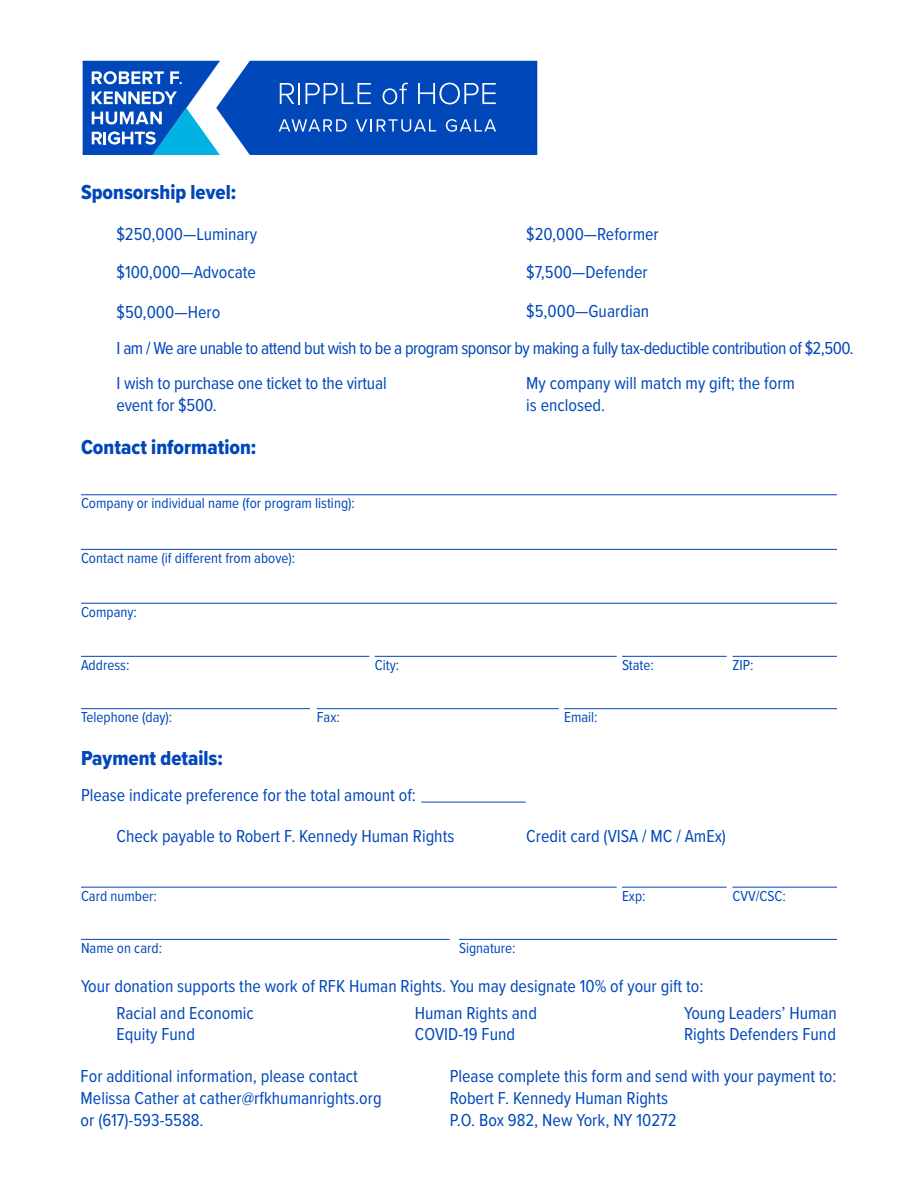
<style>
.page{position:relative;width:918px;height:1188px;background:#fff}
.page>*{position:absolute;margin:0;border:0;box-sizing:border-box;transform-origin:0 0}
.t1{font:21px "Proxima Nova Cond Extrabld";color:#0047ba}
.t2{font:18px/21.6px "Proxima Nova Cond";color:#0047ba}
.t3{font:18px "Proxima Nova Cond";letter-spacing:-.03em;color:#0047ba}
.t4{font:15px "Proxima Nova Cond";color:#0047ba}
</style>
<div class="page">
<hr style="left:81px;top:494px;width:756px;height:1px;background:#0047ba">
<hr style="left:81px;top:887px;width:536px;height:1px;background:#0047ba">
<hr style="left:81px;top:939px;width:369px;height:1px;background:#0047ba">
<hr style="left:81px;top:549px;width:756px;height:1px;background:#0047ba">
<hr style="left:81px;top:603px;width:756px;height:1px;background:#0047ba">
<hr style="left:81px;top:656px;width:288px;height:1px;background:#0047ba">
<hr style="left:81px;top:708px;width:229px;height:1px;background:#0047ba">
<hr style="left:375px;top:656px;width:242px;height:1px;background:#0047ba">
<hr style="left:317px;top:708px;width:242px;height:1px;background:#0047ba">
<hr style="left:564px;top:708px;width:273px;height:1px;background:#0047ba">
<hr style="left:622px;top:656px;width:105px;height:1px;background:#0047ba">
<hr style="left:622px;top:887px;width:105px;height:1px;background:#0047ba">
<hr style="left:459px;top:939px;width:378px;height:1px;background:#0047ba">
<hr style="left:421px;top:802px;width:105px;height:1px;background:#0047ba">
<hr style="left:732px;top:656px;width:105px;height:1px;background:#0047ba">
<hr style="left:732px;top:887px;width:105px;height:1px;background:#0047ba">
<svg style="left:83px;top:61px;width:454px;height:94px;background:#2666c5"></svg>
<p class="t1" style="left:81px;top:177px;width:157px">Sponsorship level:</p>
<p class="t2" style="left:117px;top:222px;width:142px">$250,000—Luminary</p>
<p class="t2" style="left:526px;top:222px;width:134px">$20,000—Reformer</p>
<p class="t2" style="left:117px;top:261px;width:141px">$100,000—Advocate</p>
<p class="t2" style="left:526px;top:261px;width:123px">$7,500—Defender</p>
<p class="t2" style="left:117px;top:300px;width:105px">$50,000—Hero</p>
<p class="t2" style="left:526px;top:299px;width:124px">$5,000—Guardian</p>
<p class="t3" style="left:117px;top:335px;width:739px">I am / We are unable to attend but wish to be a program sponsor by making a fully tax-deductible contribution of $2,500.</p>
<p class="t2" style="left:117px;top:372px;width:272px">I wish to purchase one ticket to the virtual event for $500.</p>
<p class="t2" style="left:526px;top:372px;width:270px">My company will match my gift; the form is enclosed.</p>
<p class="t1" style="left:81px;top:431px;width:177px">Contact information:</p>
<p class="t4" style="left:81px;top:492px;width:276px">Company or individual name (for program listing):</p>
<p class="t4" style="left:81px;top:547px;width:216px">Contact name (if different from above):</p>
<p class="t4" style="left:81px;top:601px;width:57px">Company:</p>
<p class="t4" style="left:81px;top:654px;width:50px">Address:</p>
<p class="t4" style="left:81px;top:706px;width:93px">Telephone (day):</p>
<p class="t1" style="left:81px;top:743px;width:144px">Payment details:</p>
<p class="t4" style="left:375px;top:654px;width:26px">City:</p>
<p class="t4" style="left:317px;top:706px;width:25px">Fax:</p>
<p class="t4" style="left:564px;top:706px;width:35px">Email:</p>
<p class="t2" style="left:81px;top:784px;width:337px">Please indicate preference for the total amount of:</p>
<p class="t4" style="left:622px;top:654px;width:33px">State:</p>
<p class="t4" style="left:732px;top:654px;width:22px">ZIP:</p>
<p class="t2" style="left:117px;top:824px;width:339px">Check payable to Robert F. Kennedy Human Rights</p>
<p class="t2" style="left:526px;top:824px;width:201px">Credit card (VISA / MC / AmEx)</p>
<p class="t4" style="left:81px;top:885px;width:77px">Card number:</p>
<p class="t4" style="left:81px;top:937px;width:83px">Name on card:</p>
<p class="t4" style="left:459px;top:937px;width:58px">Signature:</p>
<p class="t4" style="left:622px;top:885px;width:25px">Exp:</p>
<p class="t4" style="left:732px;top:885px;width:55px">CVV/CSC:</p>
<p class="t2" style="left:81px;top:974px;width:624px">Your donation supports the work of RFK Human Rights. You may designate 10% of your gift to:</p>
<p class="t2" style="left:117px;top:1001px;width:139px">Racial and Economic<br>Equity Fund</p>
<p class="t2" style="left:415px;top:1001px;width:124px">Human Rights and<br>COVID-19 Fund</p>
<p class="t2" style="left:684px;top:1001px;width:154px">Young Leaders’ Human<br>Rights Defenders Fund</p>
<p class="t2" style="left:81px;top:1065px;width:303px">For additional information, please contact<br>Melissa Cather at cather@rfkhumanrights.org or (617)-593-5588.</p>
<p class="t2" style="left:450px;top:1065px;width:388px">Please complete this form and send with your payment to:<br>Robert F. Kennedy Human Rights<br>P.O. Box 982, New York, NY 10272</p>
</div>
